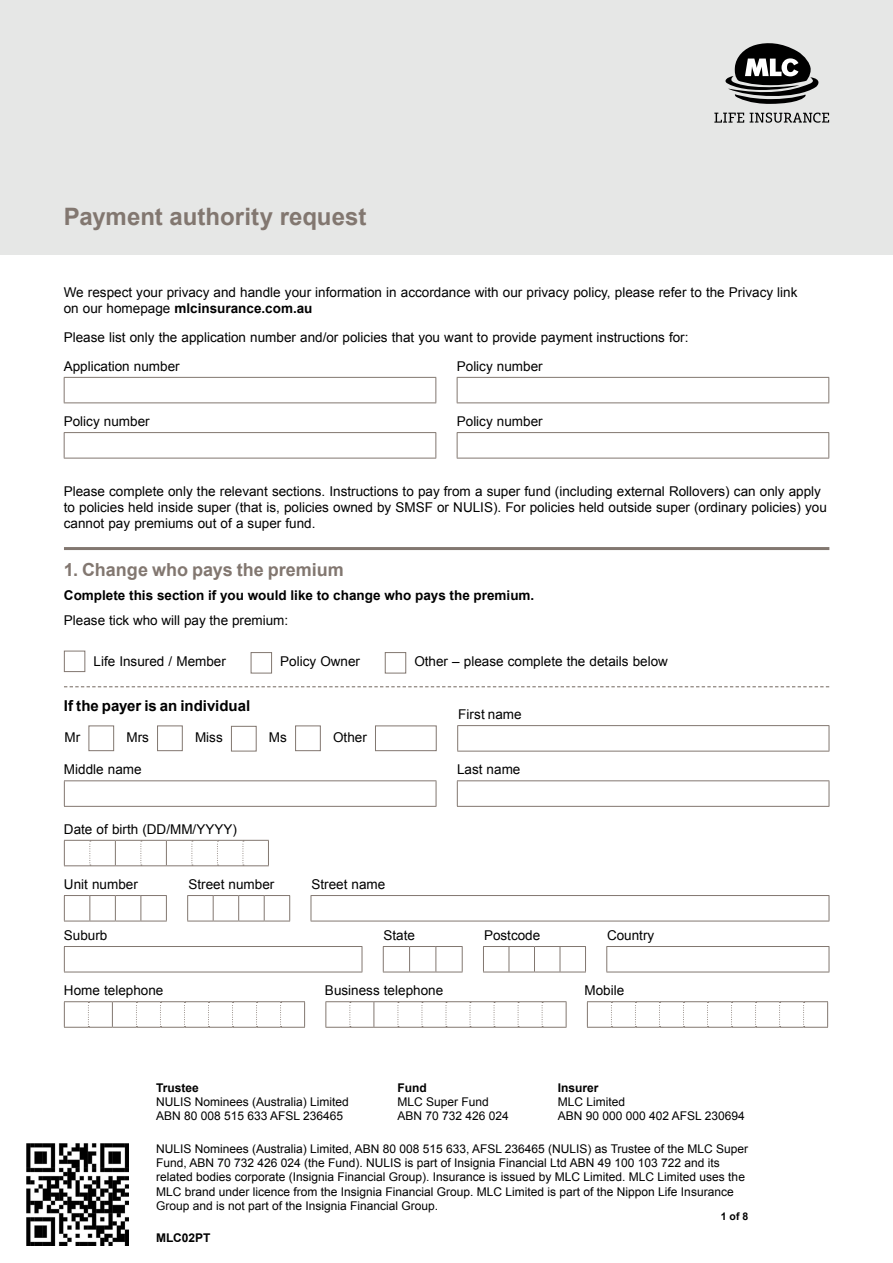
<style>
.page{position:relative;width:893px;height:1263px;background:#fff}
.page>*{position:absolute;margin:0;border:0;box-sizing:border-box;transform-origin:0 0}
.t1{font:700 24px "Arial";color:#827770}
.t2{font:700 18px "Arial";color:#827770}
.t3{font:700 15px "Arial";color:#000}
.t4{font:13.5px/16.2px "Arial";color:#000}
.t5{font:700 13.5px "Arial";color:#000}
.t6{font:12px/14.4px "Arial";color:#000}
.t7{font:700 12px "Arial";color:#000}
.t8{font:700 10.5px "Arial";color:#000}
.s1{font-weight:700}
</style>
<div class="page">
<div style="left:0;top:0;width:893px;height:255px;background:#e6e7e6"></div>
<img style="left:27px;top:1144px;width:102px;height:102px">
<svg style="left:725px;top:43px;width:94px;height:61px"></svg>
<svg style="left:714px;top:113px;width:30px;height:10px"></svg>
<svg style="left:750px;top:113px;width:79px;height:10px"></svg>
<svg style="left:64px;top:378px;width:1px;height:24px"></svg>
<hr style="left:64px;top:377px;width:372px;height:1px;background:#827770">
<hr style="left:64px;top:402px;width:372px;height:1px;background:#827770">
<svg style="left:435px;top:378px;width:1px;height:24px"></svg>
<svg style="left:457px;top:378px;width:1px;height:24px"></svg>
<hr style="left:457px;top:377px;width:372px;height:1px;background:#827770">
<svg style="left:828px;top:378px;width:1px;height:24px"></svg>
<hr style="left:457px;top:402px;width:372px;height:1px;background:#827770">
<svg style="left:64px;top:433px;width:1px;height:25px"></svg>
<hr style="left:64px;top:432px;width:372px;height:1px;background:#827770">
<hr style="left:64px;top:458px;width:372px;height:1px;background:#827770">
<svg style="left:435px;top:433px;width:1px;height:25px"></svg>
<svg style="left:457px;top:433px;width:1px;height:25px"></svg>
<hr style="left:457px;top:432px;width:372px;height:1px;background:#827770">
<svg style="left:828px;top:433px;width:1px;height:25px"></svg>
<hr style="left:457px;top:458px;width:372px;height:1px;background:#827770">
<hr style="left:64px;top:547px;width:765px;height:3px;background:#827770">
<svg style="left:64px;top:686px;width:765px;height:1px"></svg>
<div style="left:64px;top:651px;width:21px;height:21px;background:#fff;border:1px solid #827770"></div>
<div style="left:251px;top:652px;width:21px;height:21px;background:#fff;border:1px solid #827770"></div>
<div style="left:385px;top:652px;width:21px;height:21px;background:#fff;border:1px solid #827770"></div>
<hr style="left:457px;top:725px;width:372px;height:1px;background:#827770">
<svg style="left:457px;top:726px;width:1px;height:25px"></svg>
<svg style="left:829px;top:726px;width:1px;height:25px"></svg>
<hr style="left:457px;top:751px;width:372px;height:1px;background:#827770">
<svg style="left:64px;top:781px;width:1px;height:25px"></svg>
<hr style="left:64px;top:780px;width:372px;height:1px;background:#827770">
<hr style="left:64px;top:806px;width:372px;height:1px;background:#827770">
<svg style="left:436px;top:781px;width:1px;height:25px"></svg>
<svg style="left:457px;top:781px;width:1px;height:25px"></svg>
<hr style="left:457px;top:780px;width:372px;height:1px;background:#827770">
<svg style="left:829px;top:781px;width:1px;height:25px"></svg>
<hr style="left:457px;top:806px;width:372px;height:1px;background:#827770">
<svg style="left:64px;top:840px;width:205px;height:26px"></svg>
<svg style="left:311px;top:896px;width:1px;height:25px"></svg>
<hr style="left:311px;top:895px;width:518px;height:1px;background:#827770">
<svg style="left:829px;top:896px;width:1px;height:25px"></svg>
<hr style="left:311px;top:921px;width:518px;height:1px;background:#827770">
<svg style="left:64px;top:895px;width:103px;height:27px"></svg>
<svg style="left:187px;top:895px;width:103px;height:27px"></svg>
<svg style="left:64px;top:947px;width:1px;height:25px"></svg>
<hr style="left:64px;top:946px;width:298px;height:1px;background:#827770">
<hr style="left:64px;top:972px;width:298px;height:1px;background:#827770">
<svg style="left:362px;top:947px;width:1px;height:25px"></svg>
<svg style="left:606px;top:947px;width:1px;height:25px"></svg>
<hr style="left:606px;top:946px;width:223px;height:1px;background:#827770">
<svg style="left:829px;top:947px;width:1px;height:25px"></svg>
<hr style="left:606px;top:972px;width:223px;height:1px;background:#827770">
<svg style="left:383px;top:946px;width:80px;height:27px"></svg>
<svg style="left:483px;top:946px;width:103px;height:27px"></svg>
<svg style="left:587px;top:1001px;width:241px;height:27px"></svg>
<svg style="left:64px;top:1001px;width:241px;height:27px"></svg>
<svg style="left:325px;top:1001px;width:242px;height:27px"></svg>
<div style="left:89px;top:725px;width:25px;height:26px;border:1px solid #827770"></div>
<div style="left:157px;top:725px;width:26px;height:26px;border:1px solid #827770"></div>
<div style="left:231px;top:726px;width:26px;height:25px;border:1px solid #827770"></div>
<div style="left:295px;top:725px;width:26px;height:26px;border:1px solid #827770"></div>
<div style="left:375px;top:725px;width:62px;height:26px;border:1px solid #827770"></div>
<h1 class="t1" style="left:64px;top:201px;width:304px">Payment authority request</h1>
<p class="t4" style="left:64px;top:284px;width:735px">We respect your privacy and handle your information in accordance with our privacy policy, please refer to the Privacy link on our homepage <span class="s1">mlcinsurance.com.au</span></p>
<p class="t4" style="left:64px;top:323px;width:626px;line-height:29px">Please list only the application number and/or policies that you want to provide payment instructions for:<br>Application number</p>
<p class="t4" style="left:457px;top:358px;width:87px">Policy number</p>
<p class="t4" style="left:64px;top:413px;width:87px">Policy number</p>
<p class="t4" style="left:457px;top:413px;width:87px">Policy number</p>
<p class="t4" style="left:64px;top:483px;width:765px">Please complete only the relevant sections. Instructions to pay from a super fund (including external Rollovers) can only apply to policies held inside super (that is, policies owned by SMSF or NULIS). For policies held outside super (ordinary policies) you cannot pay premiums out of a super fund.</p>
<h2 class="t2" style="left:64px;top:557px;width:281px">1. Change who pays the premium</h2>
<p class="t5" style="left:64px;top:587px;width:472px">Complete this section if you would like to change who pays the premium.</p>
<p class="t4" style="left:64px;top:612px;width:226px">Please tick who will pay the premium:</p>
<p class="t4" style="left:93px;top:653px;width:134px">Life Insured / Member</p>
<p class="t4" style="left:280px;top:653px;width:81px">Policy Owner</p>
<p class="t4" style="left:414px;top:653px;width:255px">Other – please complete the details below</p>
<p class="t3" style="left:64px;top:695px;width:188px">If the payer is an individual</p>
<p class="t4" style="left:458px;top:706px;width:65px">First name</p>
<p class="t4" style="left:65px;top:729px;width:17px">Mr</p>
<p class="t4" style="left:126px;top:729px;width:24px">Mrs</p>
<p class="t4" style="left:195px;top:729px;width:29px">Miss</p>
<p class="t4" style="left:269px;top:729px;width:19px">Ms</p>
<p class="t4" style="left:333px;top:729px;width:35px">Other</p>
<p class="t4" style="left:64px;top:762px;width:79px">Middle name</p>
<p class="t4" style="left:457px;top:762px;width:65px">Last name</p>
<p class="t4" style="left:64px;top:821px;width:174px">Date of birth (DD/MM/YYYY)</p>
<p class="t4" style="left:64px;top:876px;width:75px">Unit number</p>
<p class="t4" style="left:188px;top:876px;width:87px">Street number</p>
<p class="t4" style="left:311px;top:876px;width:75px">Street name</p>
<p class="t4" style="left:64px;top:927px;width:45px">Suburb</p>
<p class="t4" style="left:383px;top:927px;width:33px">State</p>
<p class="t4" style="left:484px;top:927px;width:58px">Postcode</p>
<p class="t4" style="left:607px;top:927px;width:49px">Country</p>
<p class="t4" style="left:64px;top:983px;width:101px">Home telephone</p>
<p class="t4" style="left:325px;top:983px;width:120px">Business telephone</p>
<p class="t4" style="left:584px;top:983px;width:41px">Mobile</p>
<p class="t7" style="left:156px;top:1079px;width:44px">Trustee</p>
<p class="t6" style="left:156px;top:1095px;width:194px">NULIS Nominees (Australia) Limited<br>ABN 80 008 515 633 AFSL 236465</p>
<p class="t7" style="left:397px;top:1079px;width:31px">Fund</p>
<p class="t6" style="left:397px;top:1095px;width:113px">MLC Super Fund<br>ABN 70 732 426 024</p>
<p class="t7" style="left:558px;top:1079px;width:42px">Insurer</p>
<p class="t6" style="left:558px;top:1095px;width:189px">MLC Limited<br>ABN 90 000 000 402 AFSL 230694</p>
<p class="t6" style="left:156px;top:1141px;width:594px">NULIS Nominees (Australia) Limited, ABN 80 008 515 633, AFSL 236465 (NULIS) as Trustee of the MLC Super Fund, ABN 70 732 426 024 (the Fund). NULIS is part of Insignia Financial Ltd ABN 49 100 103 722 and its related bodies corporate (Insignia Financial Group). Insurance is issued by MLC Limited. MLC Limited uses the MLC brand under licence from the Insignia Financial Group. MLC Limited is part of the Nippon Life Insurance Group and is not part of the Insignia Financial Group.</p>
<p class="t8" style="left:721px;top:1209px;width:29px">1 of 8</p>
<p class="t7" style="left:156px;top:1229px;width:56px">MLC02PT</p>
</div>
